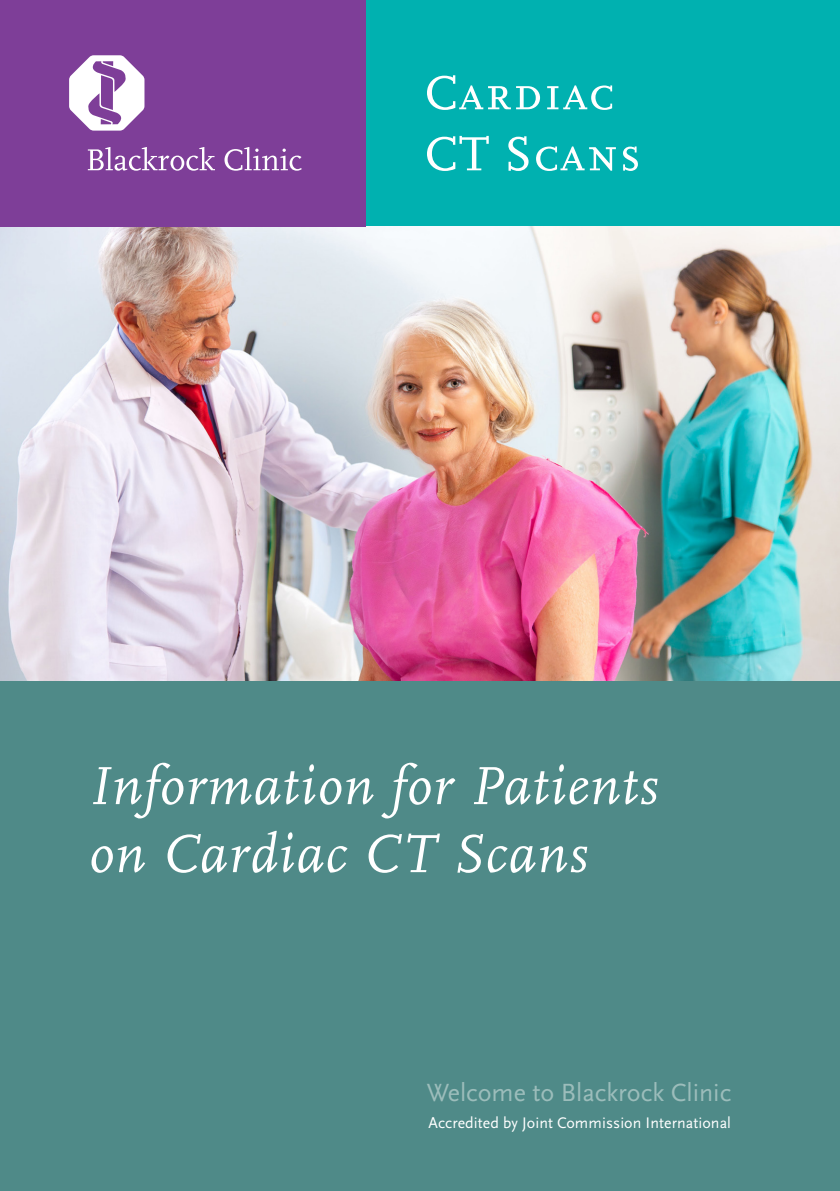
<style>
.page{position:relative;width:840px;height:1191px;background:#fff}
.page>*{position:absolute;margin:0;border:0;box-sizing:border-box;transform-origin:0 0}
.heads{font:italic 56px/68px "Scala";letter-spacing:.025em;color:#fff}
.heads-2{font:50px "Scala Caps";letter-spacing:.025em;color:#fff}
.t1{font:26px "Scala Sans";color:#9cbdbb}
.t2{font:16px "Scala Sans";letter-spacing:.005em;color:#fff}
</style>
<div class="page">
<div style="left:0;top:0;width:839px;height:1191px;background:#4f8a88"></div>
<div style="left:0;top:0;width:839px;height:227px;background:#00b1b0"></div>
<img style="left:0;top:227px;width:839px;height:453px">
<div style="left:0;top:0;width:365px;height:226px;background:#7e3e98"></div>
<svg style="left:88px;top:147px;width:127px;height:24px"></svg>
<svg style="left:224px;top:147px;width:77px;height:24px"></svg>
<svg style="left:69px;top:55px;width:75px;height:76px"></svg>
<p class="heads-2" style="left:424px;top:66px;width:191px">Cardiac</p>
<p class="heads-2" style="left:424px;top:127px;width:217px">CT Scans</p>
<p class="heads" style="left:88px;top:753px;width:570px">Information for Patients on Cardiac CT Scans</p>
<p class="t1" style="left:426px;top:1078px;width:306px">Welcome to Blackrock Clinic</p>
<p class="t2" style="left:428px;top:1114px;width:304px">Accredited by Joint Commission International</p>
</div>
